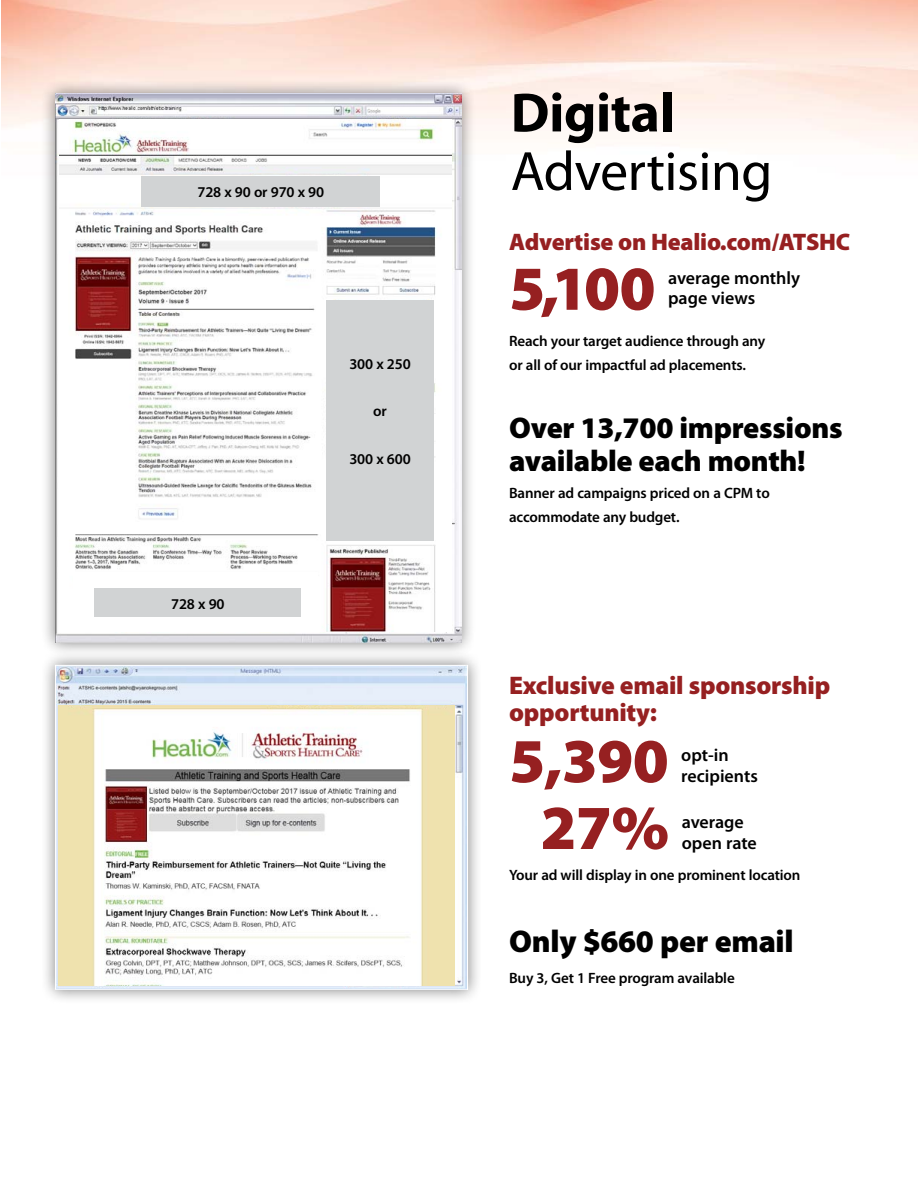
<style>
.page{position:relative;width:918px;height:1188px;background:#fff}
.page>*{position:absolute;margin:0;border:0;box-sizing:border-box;transform-origin:0 0}
.t1{font:900 63px "Myriad Pro";letter-spacing:-.01em;color:#962021}
.t2{font:55.8px "Myriad Pro";letter-spacing:-.01em;color:#000}
.t3{font:700 55.8px "Myriad Pro";letter-spacing:-.01em;color:#000}
.t4{font:900 31.5px "Myriad Pro";letter-spacing:-.01em;color:#000}
.t5{font:900 30px/33px "Myriad Pro";letter-spacing:-.01em;color:#000}
.t6{font:900 25.5px/27px "Myriad Pro";letter-spacing:-.01em;color:#962021}
.t7{font:900 24px "Myriad Pro";letter-spacing:-.01em;color:#962021}
.t8{font:600 18px/21px "Myriad Pro";color:#000}
.t9{font:600 15px/24px "Myriad Pro";letter-spacing:-.01em;color:#000}
</style>
<div class="page">
<img style="left:1px;top:0;width:917px;height:143px">
<div style="left:40px;top:79px;width:436px;height:578px;background:#000;opacity:.5"></div>
<img style="left:55px;top:94px;width:406px;height:549px">
<div style="left:40px;top:650px;width:443px;height:355px;background:#000;opacity:.5"></div>
<img style="left:57px;top:667px;width:409px;height:321px">
<div style="left:55px;top:665px;width:413px;height:325px;border:1px solid #fff"></div>
<img style="left:59px;top:120px;width:392px;height:512px">
<div style="left:141px;top:176px;width:239px;height:30px;background:#d1d3d4"></div>
<div style="left:327px;top:300px;width:107px;height:241px;background:#d1d3d4"></div>
<div style="left:73px;top:572px;width:245px;height:52px;background:#fff"></div>
<div style="left:94px;top:589px;width:207px;height:28px;background:#d1d3d4"></div>
<img style="left:58px;top:705px;width:396px;height:281px">
<p class="t9" style="left:197px;top:179px;width:128px">728 x 90 or 970 x 90</p>
<p class="t9" style="left:171px;top:591px;width:55px">728 x 90</p>
<p class="t9" style="left:349px;top:352px;width:63px">300 x 250</p>
<p class="t9" style="left:373px;top:398px;width:15px">or</p>
<p class="t9" style="left:349px;top:446px;width:63px">300 x 600</p>
<h2 class="t3" style="left:511px;top:76px;width:166px">Digital</h2>
<h2 class="t2" style="left:511px;top:137px;width:263px">Advertising</h2>
<h3 class="t7" style="left:509px;top:228px;width:343px">Advertise on Healio.com/ATSHC</h3>
<h1 class="t1" style="left:509px;top:253px;width:148px">5,100</h1>
<p class="t8" style="left:668px;top:268px;width:134px;line-height:19.5px">average monthly page views</p>
<p class="t9" style="left:509px;top:328px;width:258px">Reach your target audience through any or all of our impactful ad placements.</p>
<h3 class="t5" style="left:509px;top:411px;width:335px">Over 13,700 impressions available each month!</h3>
<p class="t9" style="left:509px;top:480px;width:262px">Banner ad campaigns priced on a CPM to accommodate any budget.</p>
<h3 class="t6" style="left:509px;top:672px;width:323px">Exclusive email sponsorship opportunity:</h3>
<h1 class="t1" style="left:509px;top:725px;width:161px">5,390</h1>
<p class="t8" style="left:681px;top:744px;width:78px">opt-in recipients</p>
<h1 class="t1" style="left:540px;top:792px;width:130px">27%</h1>
<p class="t8" style="left:682px;top:811px;width:77px">average open rate</p>
<p class="t9" style="left:509px;top:863px;width:293px">Your ad will display in one prominent location</p>
<h3 class="t4" style="left:509px;top:923px;width:286px">Only $660 per email</h3>
<p class="t9" style="left:509px;top:966px;width:227px">Buy 3, Get 1 Free program available</p>
</div>
